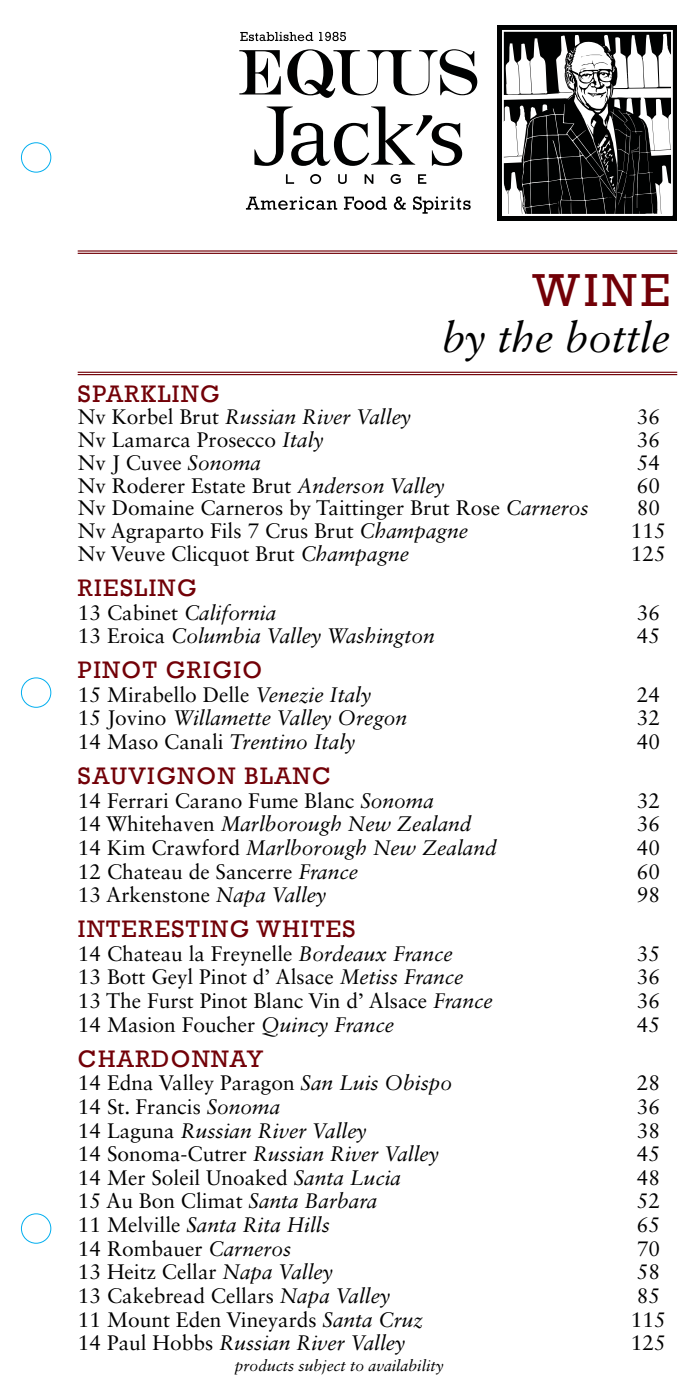
<style>
.page{position:relative;width:693px;height:1386px;background:#fff}
.page>*{position:absolute;margin:0;border:0;box-sizing:border-box;transform-origin:0 0}
.t1{font:47.43px "Rockwell";color:#720007}
.t2{font:italic 42px "Sabon LT Std";color:#000}
.t3{font:24.5px "Rockwell";letter-spacing:.06em;color:#720007}
.t4{font:21px "Sabon LT Std";color:#000}
.t5{font:italic 21px "Sabon LT Std";color:#000}
.t6{font:italic 15.75px "Sabon LT Std";color:#000}
.s1{font-style:normal}
.s2{font-style:italic}
</style>
<div class="page">
<div style="left:498px;top:25px;width:179px;height:195px;background:#000101"></div>
<svg style="left:502px;top:30px;width:171px;height:186px"></svg>
<svg style="left:239px;top:50px;width:42px;height:45px"></svg>
<svg style="left:287px;top:49px;width:190px;height:49px"></svg>
<svg style="left:254px;top:106px;width:208px;height:60px"></svg>
<svg style="left:286px;top:174px;width:140px;height:10px"></svg>
<svg style="left:246px;top:196px;width:91px;height:14px"></svg>
<svg style="left:344px;top:197px;width:43px;height:13px"></svg>
<svg style="left:394px;top:196px;width:12px;height:14px"></svg>
<svg style="left:413px;top:196px;width:58px;height:18px"></svg>
<svg style="left:240px;top:32px;width:73px;height:9px"></svg>
<svg style="left:319px;top:32px;width:27px;height:9px"></svg>
<hr style="left:78px;top:250px;width:599px;height:2px;background:#720007">
<hr style="left:78px;top:253px;width:599px;height:1px;background:#720007">
<hr style="left:78px;top:372px;width:599px;height:1px;background:#720007">
<hr style="left:78px;top:374px;width:599px;height:1px;background:#720007">
<div style="left:21px;top:142px;width:30px;height:31px;border:1px solid #00aeef;border-radius:50%"></div>
<div style="left:21px;top:677px;width:30px;height:31px;border:1px solid #00aeef;border-radius:50%"></div>
<div style="left:21px;top:1213px;width:30px;height:31px;border:1px solid #00aeef;border-radius:50%"></div>
<h1 class="t1" style="left:533px;top:263px;width:139px">WINE</h1>
<h2 class="t2" style="left:442px;top:313px;width:229px">by the bottle</h2>
<p class="t3" style="left:78px;top:379px;width:143px">SPARKLING</p>
<p class="t5" style="left:78px;top:405px;width:335px"><span class="s1">Nv Korbel Brut</span> Russian River Valley</p>
<p class="t4" style="left:637px;top:405px;width:25px">36</p>
<p class="t4" style="left:78px;top:427px;width:247px">Nv Lamarca Prosecco <span class="s2">Italy</span></p>
<p class="t4" style="left:637px;top:427px;width:25px">36</p>
<p class="t4" style="left:78px;top:450px;width:185px">Nv J Cuvee <span class="s2">Sonoma</span></p>
<p class="t4" style="left:637px;top:450px;width:25px">54</p>
<p class="t4" style="left:78px;top:473px;width:368px">Nv Roderer Estate Brut <span class="s2">Anderson Valley</span></p>
<p class="t4" style="left:637px;top:473px;width:25px">60</p>
<p class="t4" style="left:78px;top:496px;width:512px">Nv Domaine Carneros by Taittinger Brut Rose <span class="s2">Carneros</span></p>
<p class="t4" style="left:637px;top:496px;width:25px">80</p>
<p class="t4" style="left:78px;top:518px;width:392px">Nv Agraparto Fils 7 Crus Brut <span class="s2">Champagne</span></p>
<p class="t4" style="left:631px;top:518px;width:37px">115</p>
<p class="t4" style="left:78px;top:541px;width:333px">Nv Veuve Clicquot Brut <span class="s2">Champagne</span></p>
<p class="t4" style="left:631px;top:541px;width:37px">125</p>
<p class="t3" style="left:78px;top:574px;width:120px">RIESLING</p>
<p class="t5" style="left:78px;top:600px;width:200px"><span class="s1">13 Cabinet</span> California</p>
<p class="t4" style="left:637px;top:600px;width:25px">36</p>
<p class="t5" style="left:78px;top:624px;width:358px"><span class="s1">13 Eroica</span> Columbia Valley Washington</p>
<p class="t4" style="left:637px;top:623px;width:25px">45</p>
<p class="t3" style="left:78px;top:656px;width:186px">PINOT GRIGIO</p>
<p class="t4" style="left:78px;top:682px;width:295px">15 Mirabello Delle <span class="s2">Venezie Italy</span></p>
<p class="t4" style="left:637px;top:682px;width:25px">24</p>
<p class="t5" style="left:78px;top:706px;width:331px"><span class="s1">15 Jovino</span> Willamette Valley Oregon</p>
<p class="t4" style="left:637px;top:706px;width:25px">32</p>
<p class="t5" style="left:78px;top:730px;width:279px"><span class="s1">14 Maso Canali</span> Trentino Italy</p>
<p class="t4" style="left:637px;top:729px;width:25px">40</p>
<p class="t3" style="left:78px;top:762px;width:254px">SAUVIGNON BLANC</p>
<p class="t4" style="left:78px;top:788px;width:357px">14 Ferrari Carano Fume Blanc <span class="s2">Sonoma</span></p>
<p class="t4" style="left:637px;top:788px;width:25px">32</p>
<p class="t5" style="left:78px;top:812px;width:395px"><span class="s1">14 Whitehaven</span> Marlborough New Zealand</p>
<p class="t4" style="left:637px;top:811px;width:25px">36</p>
<p class="t5" style="left:78px;top:835px;width:420px"><span class="s1">14 Kim Crawford</span> Marlborough New Zealand</p>
<p class="t4" style="left:637px;top:835px;width:25px">40</p>
<p class="t4" style="left:78px;top:859px;width:282px">12 Chateau de Sancerre <span class="s2">France</span></p>
<p class="t4" style="left:637px;top:859px;width:25px">60</p>
<p class="t4" style="left:78px;top:882px;width:250px">13 Arkenstone <span class="s2">Napa Valley</span></p>
<p class="t4" style="left:637px;top:882px;width:25px">98</p>
<p class="t3" style="left:78px;top:915px;width:279px">INTERESTING WHITES</p>
<p class="t4" style="left:78px;top:941px;width:376px">14 Chateau la Freynelle <span class="s2">Bordeaux France</span></p>
<p class="t4" style="left:637px;top:941px;width:25px">35</p>
<p class="t4" style="left:78px;top:965px;width:387px">13 Bott Geyl Pinot d’ Alsace <span class="s2">Metiss France</span></p>
<p class="t4" style="left:637px;top:965px;width:25px">36</p>
<p class="t4" style="left:78px;top:988px;width:416px">13 The Furst Pinot Blanc Vin d’ Alsace <span class="s2">France</span></p>
<p class="t4" style="left:637px;top:988px;width:25px">36</p>
<p class="t4" style="left:78px;top:1012px;width:318px">14 Masion Foucher <span class="s2">Quincy France</span></p>
<p class="t4" style="left:637px;top:1012px;width:25px">45</p>
<p class="t3" style="left:78px;top:1044px;width:187px">CHARDONNAY</p>
<p class="t4" style="left:78px;top:1070px;width:376px">14 Edna Valley Paragon <span class="s2">San Luis Obispo</span></p>
<p class="t4" style="left:637px;top:1070px;width:25px">28</p>
<p class="t4" style="left:78px;top:1094px;width:204px">14 St. Francis <span class="s2">Sonoma</span></p>
<p class="t4" style="left:637px;top:1094px;width:25px">36</p>
<p class="t5" style="left:78px;top:1118px;width:290px"><span class="s1">14 Laguna</span> Russian River Valley</p>
<p class="t4" style="left:637px;top:1118px;width:25px">38</p>
<p class="t5" style="left:78px;top:1142px;width:363px"><span class="s1">14 Sonoma-Cutrer</span> Russian River Valley</p>
<p class="t4" style="left:637px;top:1141px;width:25px">45</p>
<p class="t4" style="left:78px;top:1165px;width:325px">14 Mer Soleil Unoaked <span class="s2">Santa Lucia</span></p>
<p class="t4" style="left:637px;top:1165px;width:25px">48</p>
<p class="t4" style="left:78px;top:1189px;width:301px">15 Au Bon Climat <span class="s2">Santa Barbara</span></p>
<p class="t4" style="left:637px;top:1189px;width:25px">52</p>
<p class="t5" style="left:78px;top:1213px;width:254px"><span class="s1">11 Melville</span> Santa Rita Hills</p>
<p class="t4" style="left:637px;top:1212px;width:25px">65</p>
<p class="t4" style="left:78px;top:1236px;width:215px">14 Rombauer <span class="s2">Carneros</span></p>
<p class="t4" style="left:637px;top:1236px;width:25px">70</p>
<p class="t4" style="left:78px;top:1259px;width:257px">13 Heitz Cellar <span class="s2">Napa Valley</span></p>
<p class="t4" style="left:637px;top:1259px;width:25px">58</p>
<p class="t4" style="left:78px;top:1283px;width:314px">13 Cakebread Cellars <span class="s2">Napa Valley</span></p>
<p class="t4" style="left:637px;top:1283px;width:25px">85</p>
<p class="t4" style="left:78px;top:1307px;width:347px">11 Mount Eden Vineyards <span class="s2">Santa Cruz</span></p>
<p class="t4" style="left:631px;top:1307px;width:37px">115</p>
<p class="t5" style="left:78px;top:1331px;width:329px"><span class="s1">14 Paul Hobbs</span> Russian River Valley</p>
<p class="t4" style="left:631px;top:1330px;width:37px">125</p>
<p class="t6" style="left:235px;top:1356px;width:210px">products subject to availability</p>
</div>
